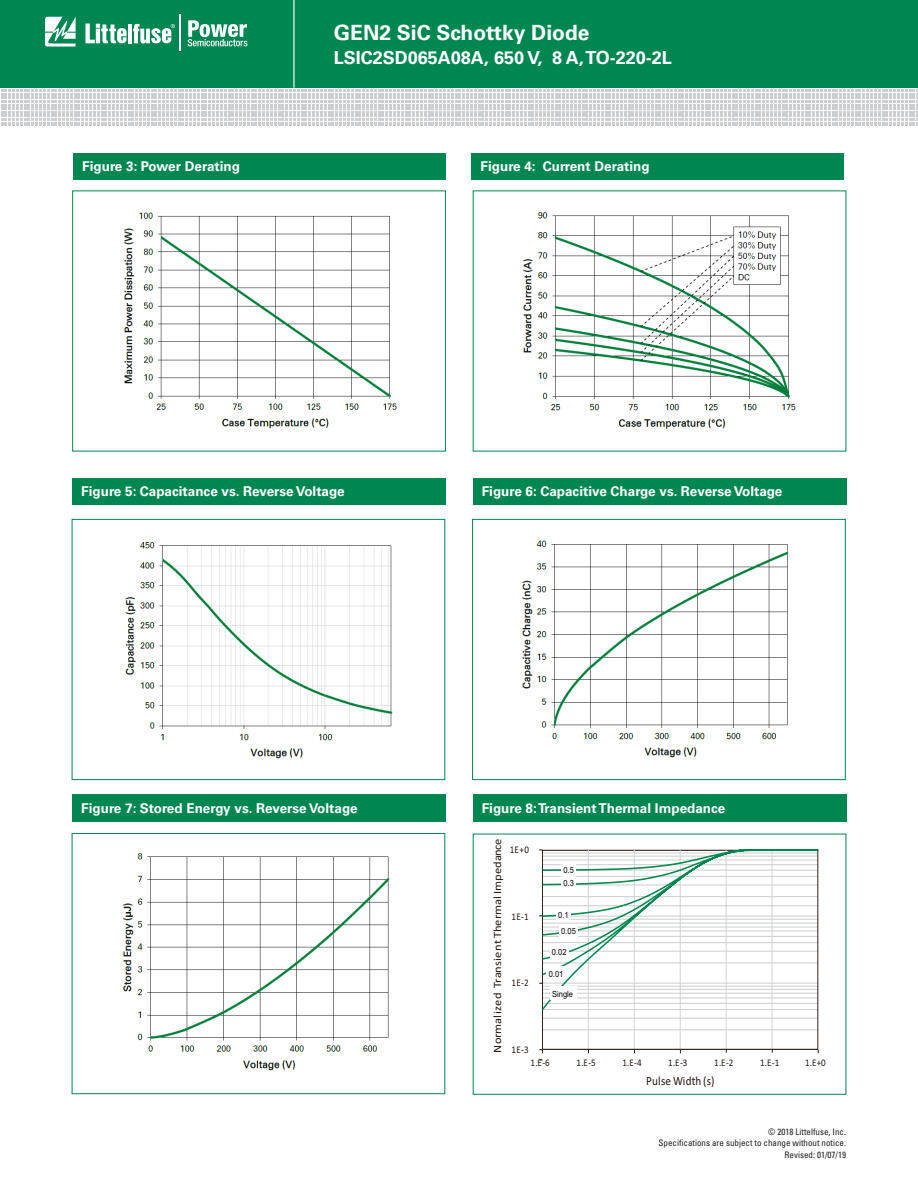
<style>
.page{position:relative;width:918px;height:1188px;background:#fff}
.page>*{position:absolute;margin:0;border:0;box-sizing:border-box;transform-origin:0 0}
.t1{font:700 21px "Univers LT Std";color:#fff}
.t2{font:700 18px "Univers LT Std";color:#fff}
.t3{font:700 13.5px "Univers LT Std";color:#fff}
.t4{font:12.6px "Calibri";letter-spacing:.01em;color:#221713;scale:.89 1}
.t5{font:11.25px "Calibri";letter-spacing:.005em;color:#221713;scale:1.12 1}
.t6{font:10.2px "Calibri";letter-spacing:.03em;color:#221713;scale:.89 1}
.t7{font:condensed 9px/10.8px "Univers LT Std";color:#231f20;text-align:right}
.t8{font:8.55px/12.9px "Arial";color:#030303;scale:.89 1}
</style>
<div class="page">
<div style="left:0;top:0;width:918px;height:88px;background:#008751"></div>
<svg style="left:1px;top:89px;width:917px;height:35px"></svg>
<hr style="left:293px;top:0;width:2px;height:88px;background:#fff">
<hr style="left:179px;top:14px;width:1px;height:37px;background:#fff">
<svg style="left:188px;top:20px;width:59px;height:26px"></svg>
<svg style="left:45px;top:17px;width:31px;height:30px"></svg>
<hr style="left:128px;top:24px;width:4px;height:19px;background:#fff">
<svg style="left:85px;top:24px;width:42px;height:19px"></svg>
<svg style="left:133px;top:24px;width:42px;height:20px"></svg>
<div style="left:72px;top:478px;width:374px;height:27px;background:#008751"></div>
<div style="left:473px;top:478px;width:373px;height:27px;background:#008751"></div>
<div style="left:472px;top:153px;width:372px;height:26px;background:#008751"></div>
<div style="left:73px;top:153px;width:373px;height:26px;background:#008751"></div>
<div style="left:72px;top:190px;width:374px;height:262px;border:1px solid #008751"></div>
<div style="left:72px;top:519px;width:373px;height:261px;border:1px solid #008751"></div>
<div style="left:472px;top:519px;width:374px;height:261px;border:1px solid #008751"></div>
<div style="left:72px;top:795px;width:374px;height:27px;background:#008751"></div>
<div style="left:473px;top:795px;width:373px;height:27px;background:#008751"></div>
<div style="left:72px;top:833px;width:373px;height:261px;border:1px solid #008751"></div>
<img style="left:124px;top:212px;width:273px;height:217px">
<img style="left:523px;top:212px;width:273px;height:217px">
<img style="left:125px;top:542px;width:268px;height:217px">
<img style="left:522px;top:540px;width:267px;height:218px">
<img style="left:123px;top:853px;width:267px;height:218px">
<hr style="left:542px;top:1018px;width:276px;height:1px;background:#cfd0d1">
<hr style="left:542px;top:1030px;width:276px;height:1px;background:#cfd0d1">
<hr style="left:772px;top:850px;width:1px;height:199px;background:#cfd0d1">
<hr style="left:726px;top:850px;width:1px;height:199px;background:#cfd0d1">
<hr style="left:680px;top:850px;width:1px;height:199px;background:#cfd0d1">
<hr style="left:634px;top:850px;width:1px;height:199px;background:#cfd0d1">
<hr style="left:588px;top:850px;width:1px;height:199px;background:#cfd0d1">
<hr style="left:542px;top:850px;width:1px;height:199px;background:#221713">
<hr style="left:542px;top:1049px;width:276px;height:1px;background:#221713">
<svg style="left:540px;top:849px;width:279px;height:163px"></svg>
<div style="left:561px;top:863px;width:15px;height:14px;background:#fff"></div>
<div style="left:561px;top:876px;width:15px;height:14px;background:#fff"></div>
<div style="left:556px;top:908px;width:15px;height:14px;background:#fff"></div>
<div style="left:559px;top:924px;width:19px;height:14px;background:#fff"></div>
<div style="left:550px;top:945px;width:19px;height:13px;background:#fff"></div>
<div style="left:550px;top:987px;width:27px;height:13px;background:#fff"></div>
<div style="left:547px;top:967px;width:18px;height:13px;background:#fff"></div>
<hr style="left:818px;top:850px;width:1px;height:199px;background:#221713">
<h1 class="t1" style="left:334px;top:21px;width:257px">GEN2 SiC Schottky Diode</h1>
<h2 class="t2" style="left:334px;top:47px;width:340px">LSIC2SD065A08A, 650 V, 8 A, TO-220-2L</h2>
<p class="t3" style="left:82px;top:159px;width:159px">Figure 3: Power Derating</p>
<p class="t3" style="left:481px;top:158px;width:171px">Figure 4: Current Derating</p>
<p class="t3" style="left:81px;top:483px;width:265px">Figure 5: Capacitance vs. Reverse Voltage</p>
<p class="t3" style="left:482px;top:483px;width:302px">Figure 6: Capacitive Charge vs. Reverse Voltage</p>
<p class="t3" style="left:81px;top:800px;width:278px">Figure 7: Stored Energy vs. Reverse Voltage</p>
<p class="t3" style="left:482px;top:800px;width:245px">Figure 8: Transient Thermal Impedance</p>
<p class="t5" style="left:490px;top:1053px;width:192px;rotate:-90deg">Normalized Transient Thermal Impedance</p>
<p class="t6" style="left:510px;top:843px;width:23px">1E+0</p>
<p class="t6" style="left:512px;top:909px;width:21px">1E-1</p>
<p class="t6" style="left:512px;top:976px;width:21px">1E-2</p>
<p class="t6" style="left:512px;top:1042px;width:21px">1E-3</p>
<p class="t8" style="left:563px;top:864px;width:13px">0.5<br>0.3</p>
<p class="t8" style="left:561px;top:907px;width:18px;line-height:15.8px;text-indent:-3px">0.1<br>0.05</p>
<p class="t8" style="left:552px;top:945px;width:18px">0.02</p>
<p class="t8" style="left:552px;top:987px;width:25px">Single</p>
<p class="t8" style="left:549px;top:967px;width:18px">0.01</p>
<p class="t6" style="left:531px;top:1056px;width:23px">1.E-6</p>
<p class="t6" style="left:577px;top:1056px;width:23px">1.E-5</p>
<p class="t6" style="left:622px;top:1056px;width:23px">1.E-4</p>
<p class="t6" style="left:668px;top:1056px;width:23px">1.E-3</p>
<p class="t6" style="left:714px;top:1056px;width:23px">1.E-2</p>
<p class="t6" style="left:760px;top:1056px;width:23px">1.E-1</p>
<p class="t6" style="left:805px;top:1056px;width:25px">1.E+0</p>
<p class="t4" style="left:646px;top:1072px;width:78px">Pulse Width (s)</p>
<p class="t7" style="left:659px;top:1126px;width:189px">© 2018 Littelfuse, Inc.<br>Specifications are subject to change without notice.</p>
<p class="t7" style="left:785px;top:1149px;width:63px">Revised: 01/07/19</p>
</div>
